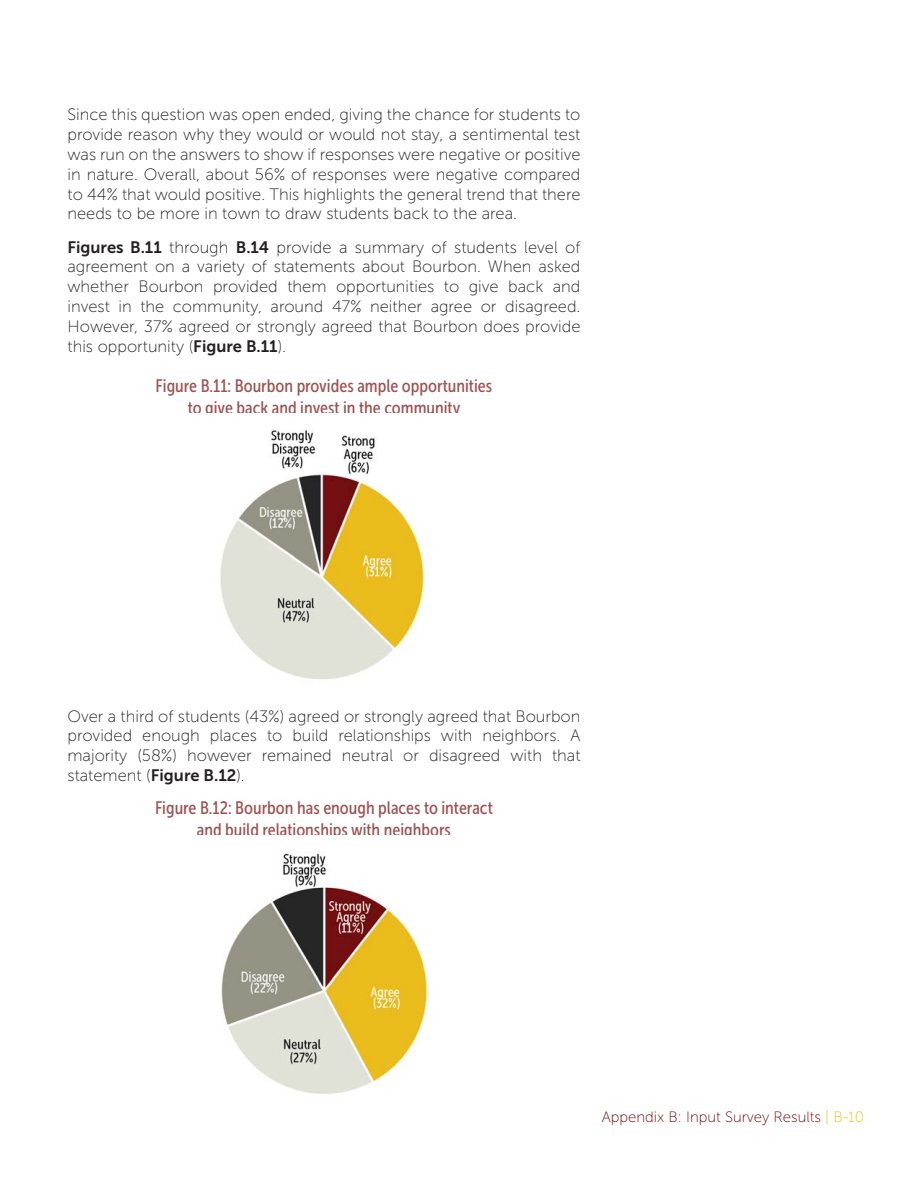
<style>
.page{position:relative;width:918px;height:1188px;background:#fff}
.page>*{position:absolute;margin:0;border:0;box-sizing:border-box;transform-origin:0 0}
.figure_title{font:18px/21.6px "Museo Sans Cond 500";color:#9d5252;text-align:center}
.aText{font:16.5px/19.8px "Museo Sans 100";color:#231f20;text-align:justify}
.t1{font:15px "Museo Sans 100";color:#730808}
.s1{font-family:"Museo Sans 700"}
.s2{color:#ebbc0f}
</style>
<div class="page">
<img style="left:220px;top:430px;width:204px;height:250px">
<img style="left:221px;top:853px;width:207px;height:241px">
<p class="aText" style="left:68px;top:105px;width:515px">Since this question was open ended, giving the chance for students to provide reason why they would or would not stay, a sentimental test was run on the answers to show if responses were negative or positive in nature. Overall, about 56% of responses were negative compared to 44% that would positive. This highlights the general trend that there needs to be more in town to draw students back to the area.</p>
<p class="aText" style="left:68px;top:237px;width:515px"><span class="s1">Figures B.11</span> through <span class="s1">B.14</span> provide a summary of students level of agreement on a variety of statements about Bourbon. When asked whether Bourbon provided them opportunities to give back and invest in the community, around 47% neither agree or disagreed.<br>However, 37% agreed or strongly agreed that Bourbon does provide this opportunity (<span class="s1">Figure B.11</span>).</p>
<p class="figure_title" style="left:156px;top:375px;width:338px">Figure B.11: Bourbon provides ample opportunities to give back and invest in the community</p>
<p class="aText" style="left:68px;top:706px;width:515px">Over a third of students (43%) agreed or strongly agreed that Bourbon provided enough places to build relationships with neighbors. A majority (58%) however remained neutral or disagreed with that statement (<span class="s1">Figure B.12</span>).</p>
<p class="figure_title" style="left:155px;top:797px;width:339px">Figure B.12: Bourbon has enough places to interact and build relationships with neighbors</p>
<p class="t1" style="left:602px;top:1109px;width:264px">Appendix B: Input Survey Results <span class="s2">| B-10</span></p>
</div>
